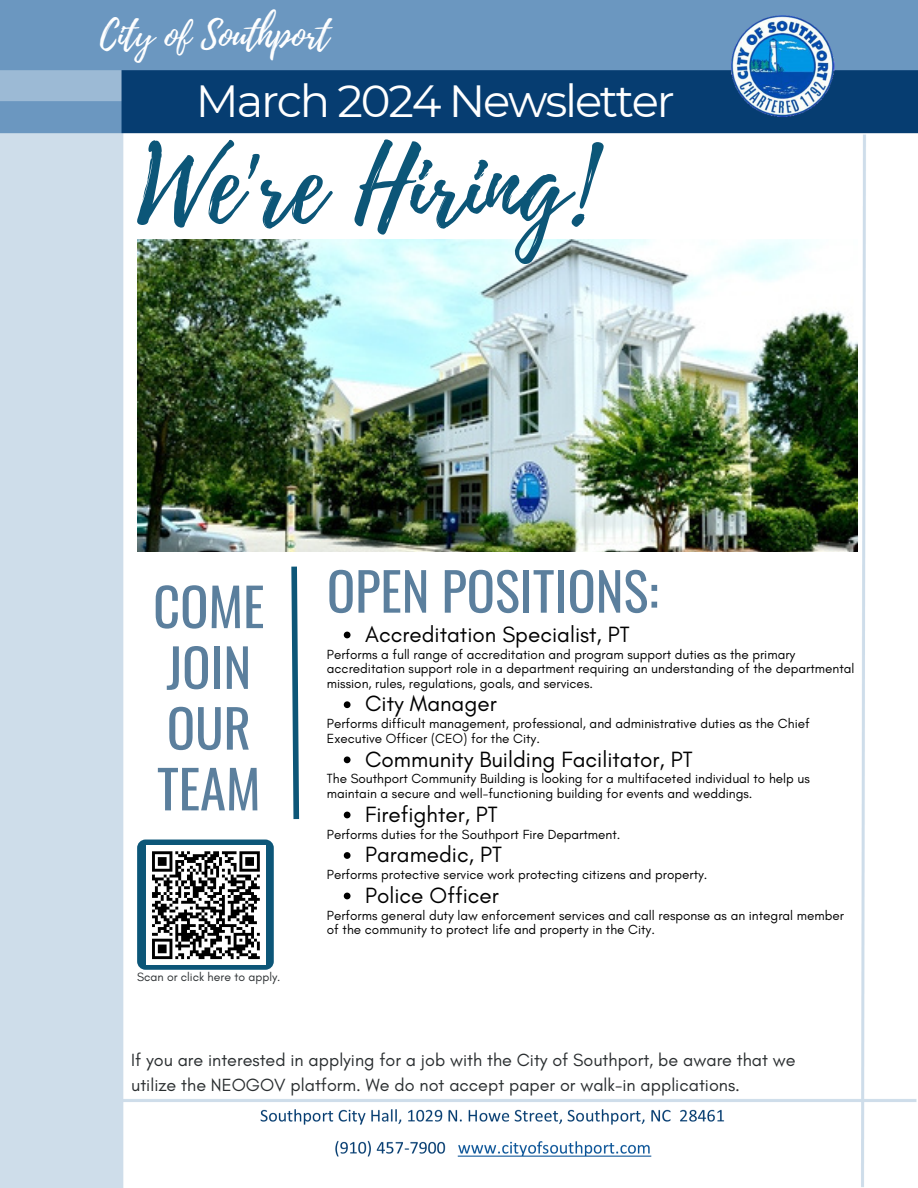
<style>
.page{position:relative;width:918px;height:1188px;background:#fff}
.page>*{position:absolute;margin:0;border:0;box-sizing:border-box;transform-origin:0 0}
.t1{font:105.6px "Playlist Script";color:#0c5678}
.t2{font:52.5px/60.8px "Oswald";color:#5b7f9d}
.t3{font:45px "Montserrat";letter-spacing:-.05em;color:#fff}
.t4{font:36px "Playlist Script";color:#fff}
.t5{font:22.5px "Glacial Indifference";color:#000}
.t6{font:18px/24.8px "Glacial Indifference";color:#2a2e30}
.t7{font:13.5px/14.7px "Glacial Indifference";color:#000}
.t8{font:12.3px "Glacial Indifference";color:#2a2e30}
</style>
<div class="page">
<img style="left:0;top:0;width:918px;height:1188px">
<img style="left:137px;top:240px;width:720px;height:311px">
<svg style="left:288px;top:561px;width:14px;height:264px"></svg>
<div style="left:137px;top:840px;width:137px;height:130px;background:#0c5678;border-radius:8px"></div>
<div style="left:146px;top:845px;width:120px;height:120px;background:#fff"></div>
<svg style="left:152px;top:851px;width:108px;height:109px"></svg>
<svg style="left:344px;top:632px;width:7px;height:6px"></svg>
<svg style="left:344px;top:701px;width:7px;height:7px"></svg>
<svg style="left:344px;top:756px;width:7px;height:7px"></svg>
<svg style="left:344px;top:812px;width:7px;height:6px"></svg>
<svg style="left:344px;top:852px;width:7px;height:7px"></svg>
<svg style="left:344px;top:893px;width:7px;height:6px"></svg>
<h3 class="t4" style="left:100px;top:9px;width:231px">City of Southport</h3>
<h3 class="t3" style="left:196px;top:73px;width:480px">March 2024 Newsletter</h3>
<h1 class="t1" style="left:137px;top:110px;width:455px">We're Hiring!</h1>
<h2 class="t2" style="left:153px;top:574px;width:113px">COME<br>JOIN<br>OUR<br>TEAM</h2>
<p class="t8" style="left:137px;top:969px;width:145px">Scan or click here to apply.</p>
<h2 class="t2" style="left:327px;top:559px;width:333px">OPEN POSITIONS:</h2>
<h3 class="t5" style="left:365px;top:620px;width:266px">Accreditation Specialist, PT</h3>
<p class="t7" style="left:327px;top:647px;width:529px">Performs a full range of accreditation and program support duties as the primary accreditation support role in a department requiring an understanding of the departmental mission, rules, regulations, goals, and services.</p>
<h3 class="t5" style="left:365px;top:690px;width:133px">City Manager</h3>
<p class="t7" style="left:327px;top:716px;width:484px">Performs difficult management, professional, and administrative duties as the Chief<br>Executive Officer (CEO) for the City.</p>
<h3 class="t5" style="left:365px;top:745px;width:329px">Community Building Facilitator, PT</h3>
<p class="t7" style="left:327px;top:771px;width:484px">The Southport Community Building is looking for a multifaceted individual to help us maintain a secure and well-functioning building for events and weddings.</p>
<h3 class="t5" style="left:365px;top:800px;width:134px">Firefighter, PT</h3>
<p class="t7" style="left:327px;top:827px;width:295px">Performs duties for the Southport Fire Department.</p>
<h3 class="t5" style="left:365px;top:841px;width:138px">Paramedic, PT</h3>
<p class="t7" style="left:327px;top:867px;width:382px">Performs protective service work protecting citizens and property.</p>
<h3 class="t5" style="left:365px;top:881px;width:135px">Police Officer</h3>
<p class="t7" style="left:327px;top:908px;width:519px">Performs general duty law enforcement services and call response as an integral member of the community to protect life and property in the City.</p>
<h3 class="t6" style="left:131px;top:1048px;width:666px">If you are interested in applying for a job with the City of Southport, be aware that we utilize the NEOGOV platform. We do not accept paper or walk-in applications.</h3>
</div>
